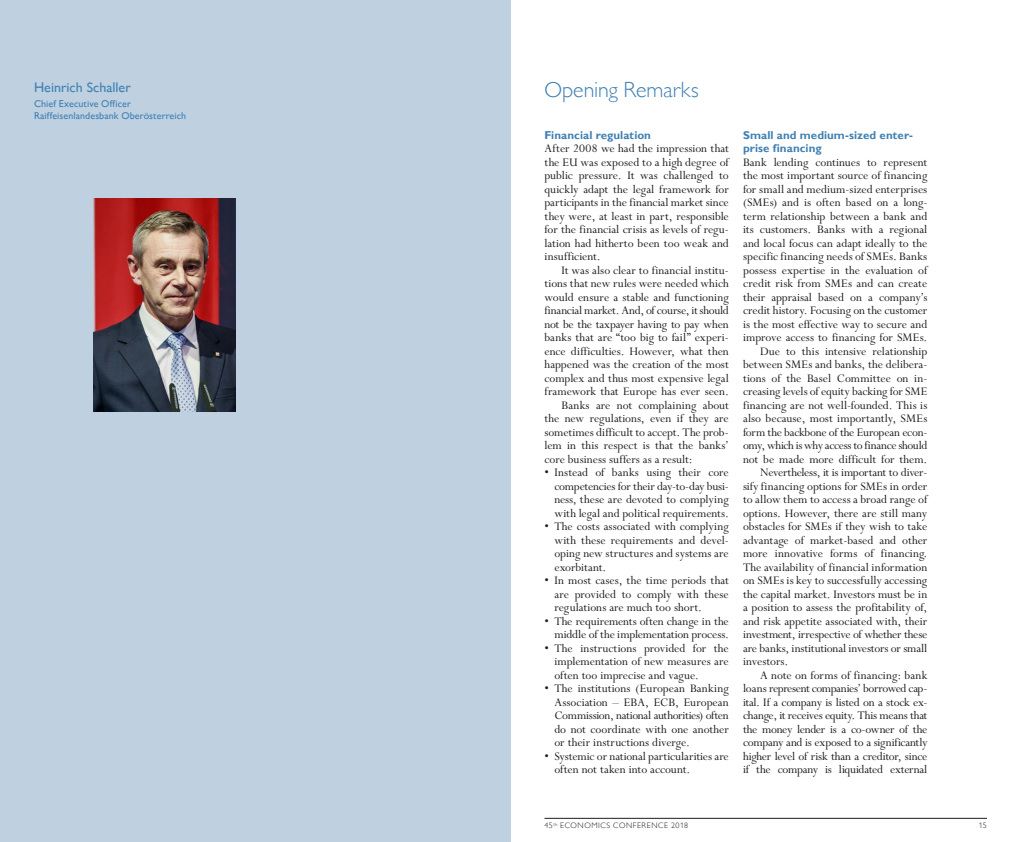
<style>
.page{position:relative;width:1021px;height:842px;background:#fff}
.page>*{position:absolute;margin:0;border:0;box-sizing:border-box;transform-origin:0 0}
.t1{font:300 22px "Gill Sans MT Pro";color:#4081b3}
.t2{font:500 14px "Gill Sans MT Pro";color:#4081b3}
.t3{font:13px/13.5px "Perpetua Std";letter-spacing:-.005em;color:#1d1d1b;text-align:justify}
.t4{font:13px "Perpetua Std";letter-spacing:-.025em;color:#1d1d1b}
.t5{font:13px "Perpetua Std";letter-spacing:-.03em;color:#1d1d1b}
.t6{font:13px "Perpetua Std";letter-spacing:.015em;color:#1d1d1b}
.t7{font:700 11.5px/12.5px "Gill Sans MT Pro";letter-spacing:.005em;color:#4081b3}
.t8{font:500 10px/12px "Gill Sans MT Pro";letter-spacing:.01em;color:#4081b3}
.t9{font:300 8px "Gill Sans MT Pro";letter-spacing:.065em;color:#1d1d1b}
</style>
<div class="page">
<hr style="left:544px;top:818px;width:442px;height:1px;background:#1d1d1b">
<div style="left:0;top:0;width:510px;height:842px;background:#bfd0e1"></div>
<img style="left:94px;top:198px;width:141px;height:213px">
<p class="t2" style="left:34px;top:79px;width:98px">Heinrich Schaller</p>
<p class="t8" style="left:34px;top:97px;width:154px">Chief Executive Officer<br>Raiffeisenlandesbank Oberösterreich</p>
<h1 class="t1" style="left:544px;top:76px;width:156px">Opening Remarks</h1>
<p class="t7" style="left:544px;top:129px;width:108px">Financial regulation</p>
<p class="t3" style="left:544px;top:142px;width:186px">After 2008 we had the impression that the EU was exposed to a high degree of public pressure. It was challenged to quickly adapt the legal framework for participants in the financial market since they were, at least in part, responsible for the financial crisis as levels of regu&shy;lation had hitherto been too weak and insufficient.</p>
<p class="t3" style="left:561px;top:264px;width:169px">It was also clear to financial institu-</p>
<p class="t3" style="left:544px;top:277px;width:186px">tions that new rules were needed which</p>
<p class="t3" style="left:544px;top:291px;width:186px">would ensure a stable and functioning</p>
<p class="t3" style="left:544px;top:304px;width:186px">financial market. And, of course, it should</p>
<p class="t3" style="left:544px;top:318px;width:186px">not be the taxpayer having to pay when</p>
<p class="t3" style="left:544px;top:331px;width:186px">banks that are “too big to fail” experi-</p>
<p class="t3" style="left:544px;top:345px;width:186px">ence difficulties. However, what then</p>
<p class="t3" style="left:544px;top:358px;width:186px">happened was the creation of the most</p>
<p class="t3" style="left:544px;top:372px;width:186px">complex and thus most expensive legal</p>
<p class="t3" style="left:544px;top:385px;width:186px">framework that Europe has ever seen.</p>
<p class="t3" style="left:561px;top:399px;width:169px">Banks are not complaining about</p>
<p class="t3" style="left:544px;top:412px;width:186px">the new regulations, even if they are</p>
<p class="t3" style="left:544px;top:426px;width:186px">sometimes difficult to accept. The prob-</p>
<p class="t3" style="left:544px;top:439px;width:186px">lem in this respect is that the banks’</p>
<p class="t3" style="left:544px;top:453px;width:150px">core business suffers as a result:</p>
<p class="t3" style="left:554px;top:466px;width:176px;text-indent:-10px">• Instead of banks using their core competencies for their day-to-day busi&shy;ness, these are devoted to complying with legal and political requirements.</p>
<p class="t3" style="left:554px;top:520px;width:176px;text-indent:-10px">• The costs associated with complying with these requirements and devel&shy;oping new structures and systems are exorbitant.</p>
<p class="t3" style="left:554px;top:574px;width:176px;text-indent:-10px">• In most cases, the time periods that are provided to comply with these regulations are much too short.</p>
<p class="t3" style="left:544px;top:615px;width:186px;text-align:right">• The requirements often change in the middle of the implementation process.</p>
<p class="t3" style="left:554px;top:642px;width:176px;text-indent:-10px">• The instructions provided for the implementation of new measures are often too imprecise and vague.</p>
<p class="t3" style="left:554px;top:682px;width:176px;text-indent:-10px">• The institutions (European Banking Association – EBA, ECB, European Commission, national authorities) often do not coordinate with one another or their instructions diverge.</p>
<p class="t3" style="left:554px;top:750px;width:176px;text-indent:-10px">• Systemic or national particularities are often not taken into account.</p>
<p class="t7" style="left:743px;top:129px;width:171px">Small and medium-sized enter&shy;prise financing</p>
<p class="t3" style="left:743px;top:156px;width:186px">Bank lending continues to represent</p>
<p class="t3" style="left:743px;top:169px;width:186px">the most important source of financing</p>
<p class="t3" style="left:743px;top:183px;width:186px">for small and medium-sized enterprises</p>
<p class="t3" style="left:743px;top:196px;width:186px">(SMEs) and is often based on a long-</p>
<p class="t3" style="left:743px;top:210px;width:186px">term relationship between a bank and</p>
<p class="t3" style="left:743px;top:223px;width:186px">its customers. Banks with a regional</p>
<p class="t3" style="left:743px;top:237px;width:186px">and local focus can adapt ideally to the</p>
<p class="t6" style="left:743px;top:250px;width:186px">specific financing needs of SMEs. Banks</p>
<p class="t3" style="left:743px;top:264px;width:186px">possess expertise in the evaluation of</p>
<p class="t3" style="left:743px;top:277px;width:186px">credit risk from SMEs and can create</p>
<p class="t3" style="left:743px;top:291px;width:186px">their appraisal based on a company’s</p>
<p class="t3" style="left:743px;top:304px;width:186px">credit history. Focusing on the customer</p>
<p class="t3" style="left:743px;top:318px;width:186px">is the most effective way to secure and</p>
<p class="t3" style="left:743px;top:331px;width:186px">improve access to financing for SMEs.</p>
<p class="t3" style="left:760px;top:345px;width:169px">Due to this intensive relationship</p>
<p class="t3" style="left:743px;top:358px;width:186px">between SMEs and banks, the delibera-</p>
<p class="t3" style="left:743px;top:372px;width:186px">tions of the Basel Committee on in-</p>
<p class="t3" style="left:743px;top:385px;width:186px">creasing levels of equity backing for SME</p>
<p class="t3" style="left:743px;top:399px;width:186px">financing are not well-founded. This is</p>
<p class="t3" style="left:743px;top:412px;width:186px">also because, most importantly, SMEs</p>
<p class="t4" style="left:743px;top:425px;width:186px">form the backbone of the European econ-</p>
<p class="t4" style="left:743px;top:439px;width:186px">omy, which is why access to finance should</p>
<p class="t3" style="left:743px;top:453px;width:186px">not be made more difficult for them.</p>
<p class="t4" style="left:760px;top:466px;width:169px">Nevertheless, it is important to diver-</p>
<p class="t3" style="left:743px;top:480px;width:186px">sify financing options for SMEs in order</p>
<p class="t3" style="left:743px;top:493px;width:186px">to allow them to access a broad range of</p>
<p class="t3" style="left:743px;top:507px;width:186px">options. However, there are still many</p>
<p class="t3" style="left:743px;top:520px;width:186px">obstacles for SMEs if they wish to take</p>
<p class="t3" style="left:743px;top:534px;width:186px">advantage of market-based and other</p>
<p class="t3" style="left:743px;top:547px;width:186px">more innovative forms of financing.</p>
<p class="t3" style="left:743px;top:561px;width:186px">The availability of financial information</p>
<p class="t3" style="left:743px;top:574px;width:186px">on SMEs is key to successfully accessing</p>
<p class="t3" style="left:743px;top:588px;width:186px">the capital market. Investors must be in</p>
<p class="t3" style="left:743px;top:601px;width:186px">a position to assess the profitability of,</p>
<p class="t3" style="left:743px;top:615px;width:186px">and risk appetite associated with, their</p>
<p class="t3" style="left:743px;top:628px;width:186px">investment, irrespective of whether these</p>
<p class="t3" style="left:743px;top:642px;width:186px">are banks, institutional investors or small</p>
<p class="t3" style="left:743px;top:655px;width:47px">investors.</p>
<p class="t3" style="left:760px;top:669px;width:169px">A note on forms of financing: bank</p>
<p class="t5" style="left:743px;top:682px;width:186px">loans represent companies’ borrowed cap-</p>
<p class="t3" style="left:743px;top:696px;width:186px">ital. If a company is listed on a stock ex-</p>
<p class="t3" style="left:743px;top:709px;width:186px">change, it receives equity. This means that</p>
<p class="t4" style="left:743px;top:722px;width:186px">the money lender is a co-owner of the</p>
<p class="t3" style="left:743px;top:736px;width:186px">company and is exposed to a significantly</p>
<p class="t3" style="left:743px;top:750px;width:186px">higher level of risk than a creditor, since</p>
<p class="t3" style="left:743px;top:763px;width:186px">if the company is liquidated external</p>
<p class="t9" style="left:544px;top:821px;width:145px">45<sup>th</sup> ECONOMICS CONFERENCE 2018</p>
<p class="t9" style="left:978px;top:821px;width:10px">15</p>
</div>
